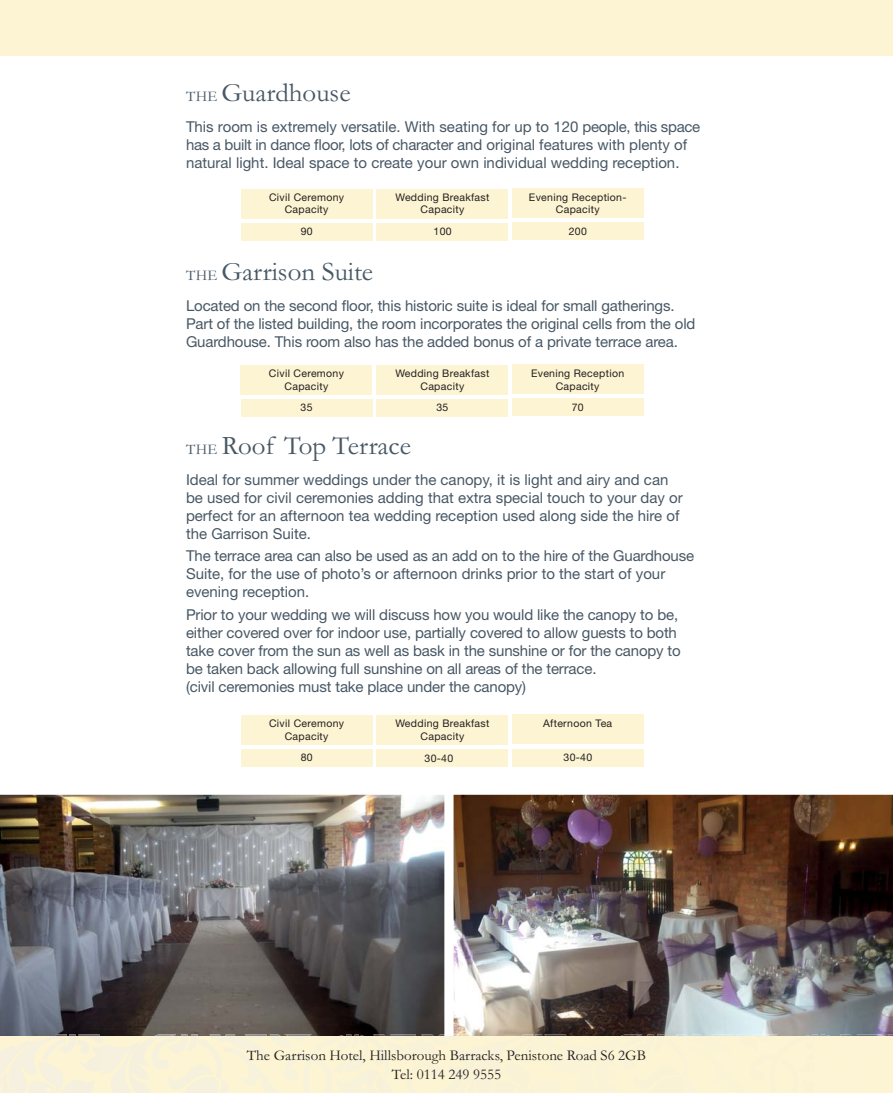
<style>
.page{position:relative;width:893px;height:1093px;background:#fff}
.page>*{position:absolute;margin:0;border:0;box-sizing:border-box;transform-origin:0 0}
.t1{font:27px "Garamond";color:#485865}
.t2{font:15px/18px "Helvetica Neue";letter-spacing:-.01em;color:#485865}
.t3{font:15px/18.8px "Garamond";color:#231f20;text-align:center}
.t4{font:10.5px/12.6px "Helvetica Neue";letter-spacing:.03em;color:#231f20;text-align:center}
.s1{font-size:15px}
</style>
<div class="page">
<img style="left:454px;top:795px;width:439px;height:239px">
<img style="left:0;top:795px;width:444px;height:239px">
<div style="left:0;top:0;width:893px;height:55px;background:#fcf4d2"></div>
<svg style="left:0;top:1034px;width:893px;height:59px;background:#f6eed1"></svg>
<div style="left:241px;top:189px;width:131px;height:29px;background:#fcf4d2"></div>
<div style="left:241px;top:365px;width:131px;height:30px;background:#fcf4d2"></div>
<div style="left:241px;top:715px;width:131px;height:30px;background:#fcf4d2"></div>
<div style="left:241px;top:223px;width:131px;height:17px;background:#fcf4d2"></div>
<div style="left:241px;top:399px;width:131px;height:17px;background:#fcf4d2"></div>
<div style="left:241px;top:749px;width:131px;height:18px;background:#fcf4d2"></div>
<div style="left:377px;top:189px;width:131px;height:29px;background:#fcf4d2"></div>
<div style="left:377px;top:365px;width:131px;height:30px;background:#fcf4d2"></div>
<div style="left:377px;top:715px;width:131px;height:30px;background:#fcf4d2"></div>
<div style="left:377px;top:223px;width:131px;height:17px;background:#fcf4d2"></div>
<div style="left:377px;top:399px;width:131px;height:17px;background:#fcf4d2"></div>
<div style="left:377px;top:749px;width:131px;height:18px;background:#fcf4d2"></div>
<div style="left:512px;top:188px;width:131px;height:30px;background:#fcf4d2"></div>
<div style="left:512px;top:364px;width:131px;height:30px;background:#fcf4d2"></div>
<div style="left:512px;top:714px;width:131px;height:30px;background:#fcf4d2"></div>
<div style="left:512px;top:222px;width:131px;height:18px;background:#fcf4d2"></div>
<div style="left:512px;top:399px;width:131px;height:17px;background:#fcf4d2"></div>
<div style="left:512px;top:749px;width:131px;height:17px;background:#fcf4d2"></div>
<h1 class="t1" style="left:186px;top:81px;width:166px"><span class="s1">THE</span> Guardhouse</h1>
<p class="t2" style="left:186px;top:120px;width:516px">This room is extremely versatile. With seating for up to 120 people, this space has a built in dance floor, lots of character and original features with plenty of natural light. Ideal space to create your own individual wedding reception.</p>
<p class="t4" style="left:269px;top:192px;width:77px">Civil Ceremony<br>Capacity</p>
<p class="t4" style="left:301px;top:226px;width:13px">90</p>
<p class="t4" style="left:396px;top:192px;width:95px">Wedding Breakfast<br>Capacity</p>
<p class="t4" style="left:433px;top:226px;width:20px">100</p>
<p class="t4" style="left:529px;top:192px;width:99px">Evening Reception-<br>Capacity</p>
<p class="t4" style="left:569px;top:226px;width:20px">200</p>
<h1 class="t1" style="left:186px;top:260px;width:189px"><span class="s1">THE</span> Garrison Suite</h1>
<p class="t2" style="left:186px;top:298px;width:511px">Located on the second floor, this historic suite is ideal for small gatherings.<br>Part of the listed building, the room incorporates the original cells from the old<br>Guardhouse. This room also has the added bonus of a private terrace area.</p>
<p class="t4" style="left:269px;top:368px;width:77px">Civil Ceremony<br>Capacity</p>
<p class="t4" style="left:301px;top:402px;width:13px">35</p>
<p class="t4" style="left:395px;top:368px;width:95px">Wedding Breakfast<br>Capacity</p>
<p class="t4" style="left:436px;top:402px;width:13px">35</p>
<p class="t4" style="left:531px;top:368px;width:95px">Evening Reception<br>Capacity</p>
<p class="t4" style="left:572px;top:402px;width:13px">70</p>
<h1 class="t1" style="left:186px;top:434px;width:227px"><span class="s1">THE</span> Roof Top Terrace</h1>
<p class="t2" style="left:186px;top:473px;width:498px">Ideal for summer weddings under the canopy, it is light and airy and can be used for civil ceremonies adding that extra special touch to your day or perfect for an afternoon tea wedding reception used along side the hire of the Garrison Suite.</p>
<p class="t2" style="left:186px;top:549px;width:510px">The terrace area can also be used as an add on to the hire of the Guardhouse<br>Suite, for the use of photo’s or afternoon drinks prior to the start of your evening reception.</p>
<p class="t2" style="left:186px;top:607px;width:496px">Prior to your wedding we will discuss how you would like the canopy to be, either covered over for indoor use, partially covered to allow guests to both take cover from the sun as well as bask in the sunshine or for the canopy to be taken back allowing full sunshine on all areas of the terrace.<br>(civil ceremonies must take place under the canopy)</p>
<p class="t4" style="left:269px;top:718px;width:77px">Civil Ceremony<br>Capacity</p>
<p class="t4" style="left:301px;top:752px;width:13px">80</p>
<p class="t4" style="left:396px;top:718px;width:95px">Wedding Breakfast<br>Capacity</p>
<p class="t4" style="left:543px;top:718px;width:71px">Afternoon Tea</p>
<p class="t4" style="left:425px;top:753px;width:30px">30-40</p>
<p class="t4" style="left:564px;top:752px;width:30px">30-40</p>
<p class="t3" style="left:247px;top:1047px;width:401px">The Garrison Hotel, Hillsborough Barracks, Penistone Road S6 2GB<br>Tel: 0114 249 9555</p>
</div>
